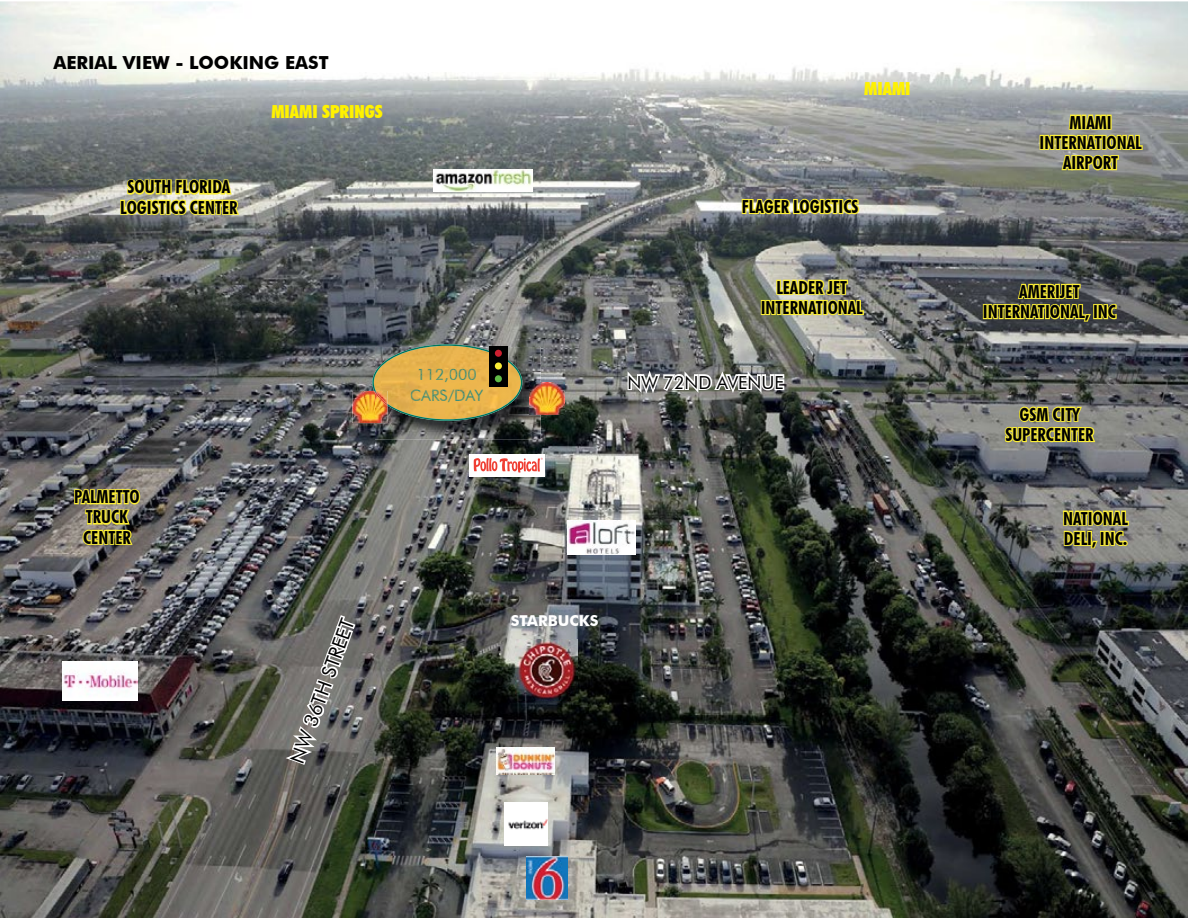
<style>
.page{position:relative;width:1188px;height:918px;background:#fff}
.page>*{position:absolute;margin:0;border:0;box-sizing:border-box;transform-origin:0 0}
.t1{font:19.5px "Futura BT";color:#000}
.t2{font:700 condensed 18px/20.2px "Futura BT";color:#000;text-align:center}
.t3{font:700 18px "Futura BT";color:#000}
.t4{font:900 condensed 18px "Futura BT";color:#fff200}
.t5{font:18px "Futura BT";color:#000}
.t6{font:15.75px/21px "Futura BT";color:#3d8f7a;text-align:center}
.t7{font:700 15px "Futura BT";color:#fff}
.s1{color:#398974}
.s2{color:#3d8d78}
.s3{color:#3c8d78}
.s4{color:#3a8a76}
.s5{color:#398672}
.s6{color:#3d8d79}
.s7{color:#3e907b}
</style>
<div class="page">
<img style="left:0;top:1px;width:1188px;height:917px">
<svg style="left:282px;top:613px;width:75px;height:154px;background:#858481"></svg>
<svg style="left:626px;top:366px;width:160px;height:32px"></svg>
<svg style="left:1003px;top:380px;width:94px;height:104px;background:#7d7d5c"></svg>
<img style="left:375px;top:347px;width:166px;height:92px">
<img style="left:372px;top:344px;width:150px;height:77px">
<div style="left:489px;top:346px;width:18px;height:40px;background:#000"></div>
<div style="left:495px;top:350px;width:7px;height:7px;background:#cc1f30;border-radius:50%"></div>
<div style="left:495px;top:362px;width:7px;height:8px;background:#faed36;border-radius:50%"></div>
<div style="left:495px;top:375px;width:7px;height:7px;background:#61bb47;border-radius:50%"></div>
<img style="left:73px;top:463px;width:69px;height:112px">
<img style="left:516px;top:639px;width:62px;height:62px">
<img style="left:567px;top:521px;width:68px;height:34px">
<div style="left:470px;top:454px;width:75px;height:22px;background:#fff"></div>
<svg style="left:474px;top:458px;width:69px;height:15px"></svg>
<div style="left:761px;top:300px;width:5px;height:15px;border:2px solid #faed36"></div>
<svg style="left:764px;top:264px;width:101px;height:81px;background:#b2b079"></svg>
<div style="left:983px;top:304px;width:5px;height:15px;border:2px solid #faed36"></div>
<svg style="left:987px;top:257px;width:132px;height:104px;background:#76775a"></svg>
<svg style="left:1062px;top:495px;width:68px;height:81px;background:#979460"></svg>
<svg style="left:741px;top:183px;width:120px;height:33px;background:#aaa767"></svg>
<div style="left:1040px;top:135px;width:4px;height:15px;border:2px solid #faed36"></div>
<svg style="left:1043px;top:88px;width:101px;height:104px;background:#a8a879"></svg>
<img style="left:529px;top:383px;width:35px;height:32px">
<img style="left:352px;top:391px;width:23px;height:32px">
<img style="left:375px;top:406px;width:12px;height:17px">
<img style="left:374px;top:391px;width:13px;height:15px">
<img style="left:526px;top:856px;width:41px;height:43px">
<img style="left:505px;top:802px;width:43px;height:43px">
<img style="left:497px;top:748px;width:58px;height:26px">
<img style="left:62px;top:661px;width:76px;height:40px">
<img style="left:434px;top:169px;width:98px;height:23px">
<svg style="left:119px;top:164px;width:122px;height:81px;background:#979663"></svg>
<p class="t3" style="left:53px;top:52px;width:277px">AERIAL VIEW - LOOKING EAST</p>
<p class="t2" style="left:120px;top:177px;width:119px">SOUTH FLORIDA<br>LOGISTICS CENTER</p>
<p class="t4" style="left:271px;top:100px;width:113px">MIAMI SPRINGS</p>
<p class="t2" style="left:74px;top:487px;width:67px">PALMETTO<br>TRUCK<br>CENTER</p>
<p class="t6" style="left:410px;top:364px;width:75px">11<span class="s1">2</span><span class="s2">,</span><span class="s3">00</span><span class="s4">0<br></span><span class="s5">C</span><span class="s4">A</span><span class="s6">RS</span>/D<span class="s7">AY</span></p>
<p class="t1" style="left:285px;top:758px;width:154px;rotate:-70deg">NW 36TH STREET</p>
<p class="t7" style="left:511px;top:612px;width:89px">STARBUCKS</p>
<p class="t4" style="left:864px;top:78px;width:48px">MIAMI</p>
<p class="t2" style="left:742px;top:196px;width:118px">FLAGER LOGISTICS</p>
<p class="t2" style="left:1040px;top:112px;width:103px">MIAMI<br>INTERNATIONAL<br>AIRPORT</p>
<p class="t2" style="left:761px;top:277px;width:103px">LEADER JET<br>INTERNATIONAL</p>
<p class="t2" style="left:983px;top:281px;width:135px">AMERIJET<br>INTERNATIONAL, INC</p>
<p class="t5" style="left:627px;top:371px;width:158px">NW 72ND AVENUE</p>
<p class="t2" style="left:1005px;top:404px;width:90px">GSM CITY<br>SUPERCENTER</p>
<p class="t2" style="left:1063px;top:508px;width:66px;text-align:left">NATIONAL<br>DELI, INC.</p>
</div>
